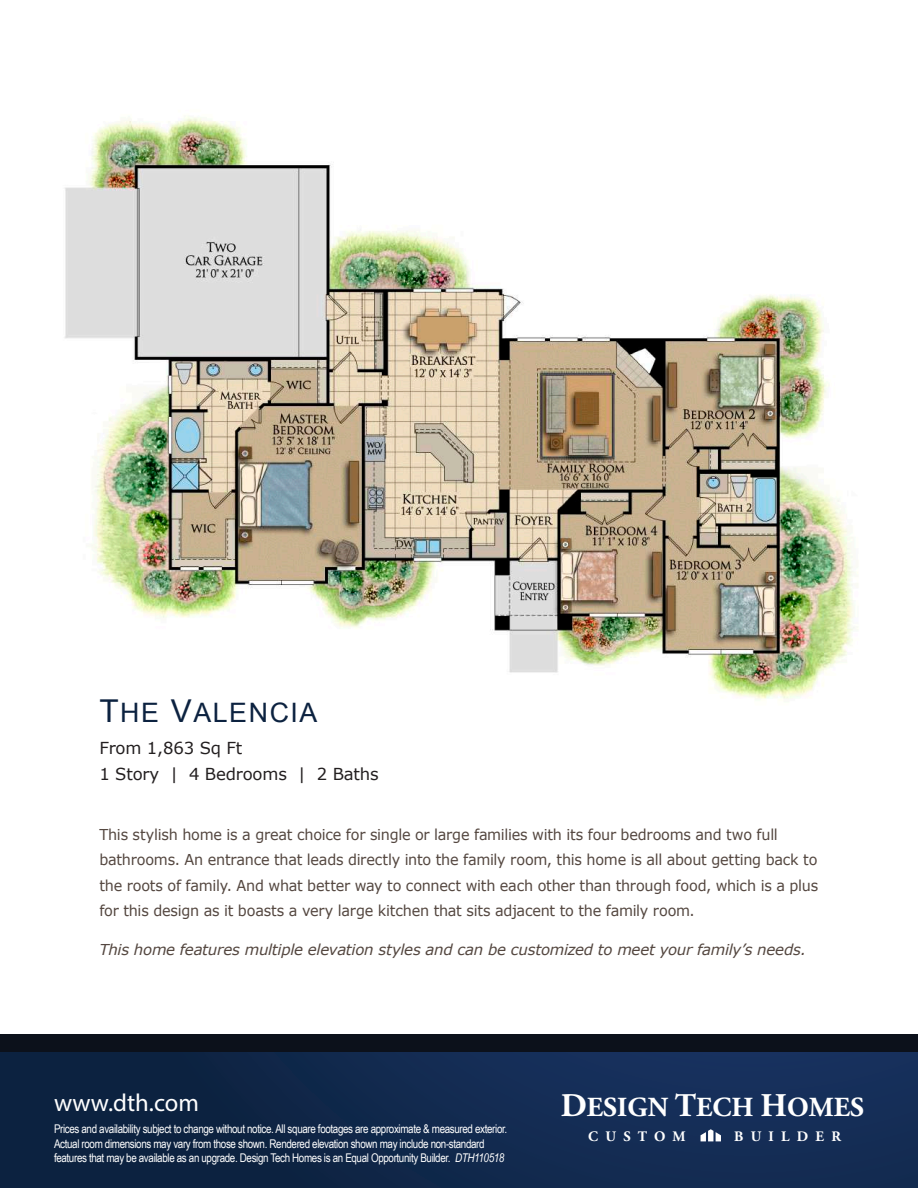
<style>
.page{position:relative;width:918px;height:1188px;background:#fff}
.page>*{position:absolute;margin:0;border:0;box-sizing:border-box;transform-origin:0 0}
.t1{font:700 27.6px "Adobe Garamond Pro";color:#fff}
.t2{font:26.85px "Arial MT SC850";letter-spacing:.06em;color:#0c2240}
.t3{font:24.6px "Myriad Pro";color:#fff}
.t4{font:16.5px/25.5px "Verdana";letter-spacing:-.01em;color:#231f20}
.t5{font:15px/25.5px "Verdana";letter-spacing:-.015em;color:#544740;scale:.96 1}
.t6{font:italic 15px "Verdana";letter-spacing:-.02em;color:#544740}
.t7{font:700 14.4px "Adobe Garamond Pro";letter-spacing:.5em;color:#fff}
.t8{font:12px/14.4px "Arial Narrow";letter-spacing:-.03em;color:#fff}
.s1{font-size:31.5px}
.s2{font-size:33px}
.s3{font-style:italic}
</style>
<div class="page">
<div style="left:0;top:1052px;width:918px;height:136px;background:linear-gradient(to right,#0b213d,#17315d)"></div>
<svg style="left:701px;top:1129px;width:20px;height:12px"></svg>
<div style="left:0;top:1034px;width:918px;height:17px;background:#0c111b"></div>
<img style="left:64px;top:116px;width:794px;height:583px">
<h2 class="t2" style="left:99px;top:694px;width:220px"><span class="s1">T</span>HE <span class="s1">V</span>ALENCIA</h2>
<p class="t4" style="left:99px;top:735px;width:281px">From 1,863 Sq Ft<br>1 Story | 4 Bedrooms | 2 Baths</p>
<p class="t5" style="left:99px;top:821px;width:750px">This stylish home is a great choice for single or large families with its four bedrooms and two full bathrooms. An entrance that leads directly into the family room, this home is all about getting back to the roots of family. And what better way to connect with each other than through food, which is a plus for this design as it boasts a very large kitchen that sits adjacent to the family room.</p>
<p class="t6" style="left:99px;top:940px;width:708px">This home features multiple elevation styles and can be customized to meet your family’s needs.</p>
<h3 class="t3" style="left:54px;top:1088px;width:147px">www.dth.com</h3>
<h1 class="t1" style="left:561px;top:1091px;width:305px"><span class="s2">D</span>ESIGN <span class="s2">T</span>ECH <span class="s2">H</span>OMES</h1>
<p class="t7" style="left:588px;top:1128px;width:99px">CUSTOM</p>
<p class="t7" style="left:734px;top:1128px;width:108px">BUILDER</p>
<p class="t8" style="left:54px;top:1121px;width:455px">Prices and availability subject to change without notice. All square footages are approximate &amp; measured exterior.<br>Actual room dimensions may vary from those shown. Rendered elevation shown may include non-standard features that may be available as an upgrade. Design Tech Homes is an Equal Opportunity Builder. <span class="s3">DTH110518</span></p>
</div>
